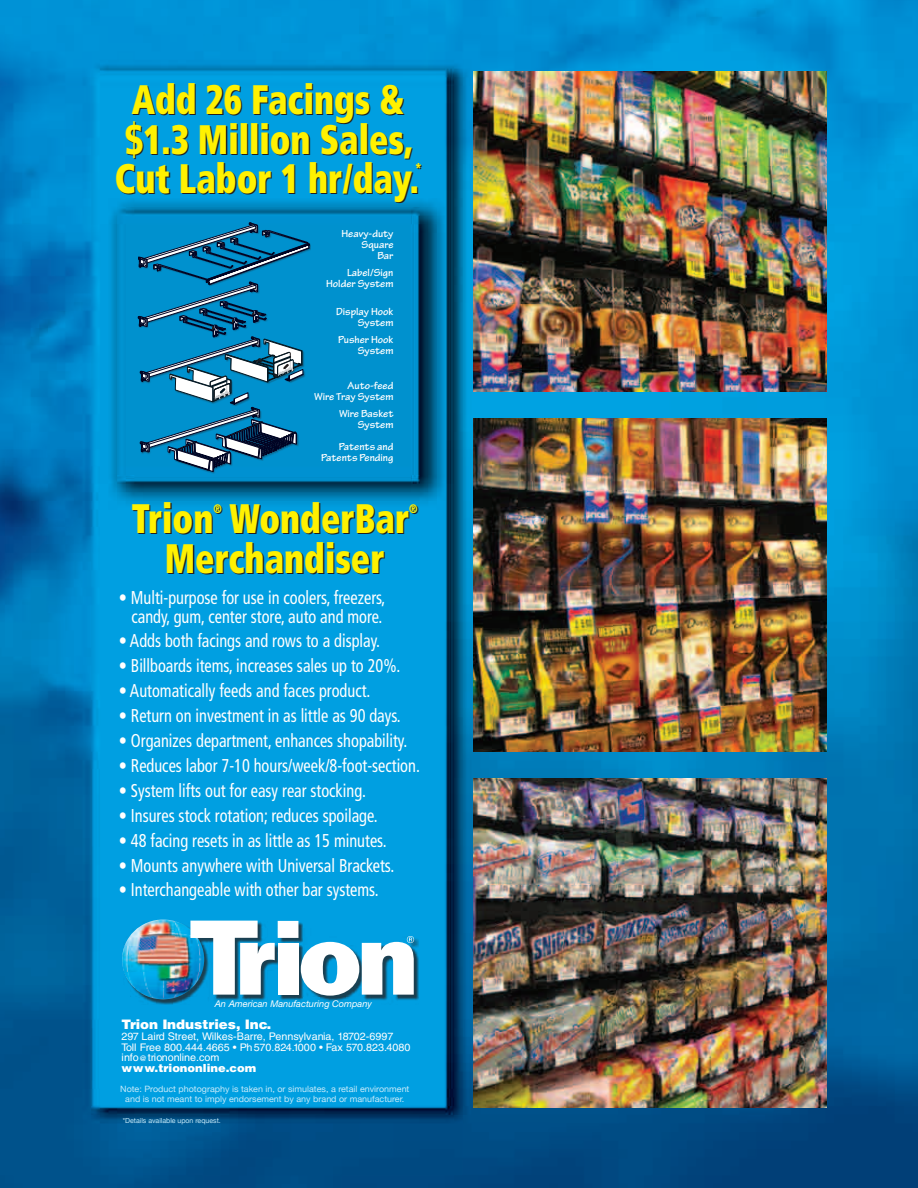
<style>
.page{position:relative;width:918px;height:1188px;background:#fff}
.page>*{position:absolute;margin:0;border:0;box-sizing:border-box;transform-origin:0 0}
.t1{font:900 condensed 41.25px/39.8px "Frutiger";color:#fff101;text-align:center;scale:.85 1}
.t2{font:condensed 18.6px/18.6px "Frutiger";color:#fff;text-align:center;scale:.88 1}
.t3{font:900 condensed 14.7px "Frutiger";color:#fff101;scale:.85 1}
.t4{font:900 13.05px "Helvetica";color:#fff}
.t5{font:900 condensed 12.3px "Frutiger";color:#fff101;scale:.85 1}
.t6{font:900 11.1px "Helvetica";color:#fff}
.t7{font:700 10.95px/10.9px "Tekton Pro";color:#fff;text-align:right}
.t8{font:10.5px/10.8px "Helvetica";color:#fff}
.t9{font:italic 9.3px "Helvetica Neue";color:#fff}
.t10{font:8.7px/10.5px "Helvetica Neue";color:#c6eafa;text-align:center}
.t11{font:7.05px "Helvetica Neue";color:#c6eafa}
.s1{font-size:7.65px}
</style>
<div class="page">
<img style="left:0;top:0;width:918px;height:1188px">
<div style="left:123px;top:921px;width:296px;height:84px;background:#231f20;opacity:.75"></div>
<img style="left:122px;top:920px;width:82px;height:79px">
<svg style="left:190px;top:921px;width:85px;height:74px"></svg>
<div style="left:278px;top:921px;width:20px;height:17px;background:#fff"></div>
<div style="left:278px;top:943px;width:20px;height:52px;background:#fff"></div>
<svg style="left:301px;top:936px;width:113px;height:60px"></svg>
<img style="left:473px;top:779px;width:353px;height:328px">
<svg style="left:138px;top:223px;width:171px;height:249px;background:#1c85b6"></svg>
<img style="left:473px;top:72px;width:353px;height:320px">
<img style="left:473px;top:419px;width:353px;height:332px">
<p class="t1" style="left:115px;top:79px;width:359px">Add 26 Facings &amp; $1.3 Million Sales,<br>Cut Labor 1 hr/day.</p>
<p class="t3" style="left:415px;top:160px;width:9px">*</p>
<p class="t7" style="left:341px;top:228px;width:54px">Heavy-duty<br>Square<br>Bar</p>
<p class="t7" style="left:326px;top:268px;width:69px">Label/Sign<br>Holder System</p>
<p class="t7" style="left:336px;top:307px;width:59px">Display Hook<br>System</p>
<p class="t7" style="left:338px;top:335px;width:57px">Pusher Hook<br>System</p>
<p class="t7" style="left:314px;top:380px;width:81px">Auto-feed<br>Wire Tray System</p>
<p class="t7" style="left:339px;top:408px;width:56px">Wire Basket<br>System</p>
<p class="t7" style="left:321px;top:441px;width:74px">Patents and<br>Patents Pending</p>
<p class="t1" style="left:132px;top:499px;width:328px">Trion WonderBar</p>
<p class="t5" style="left:213px;top:501px;width:11px">®</p>
<p class="t5" style="left:409px;top:501px;width:11px">®</p>
<p class="t1" style="left:165px;top:539px;width:260px">Merchandiser</p>
<p class="t2" style="left:119px;top:588px;width:305px">• Multi-purpose for use in coolers, freezers, candy, gum, center store, auto and more.</p>
<p class="t2" style="left:119px;top:632px;width:298px">• Adds both facings and rows to a display.</p>
<p class="t2" style="left:119px;top:657px;width:322px">• Billboards items, increases sales up to 20%.</p>
<p class="t2" style="left:119px;top:682px;width:287px">• Automatically feeds and faces product.</p>
<p class="t2" style="left:119px;top:707px;width:322px">• Return on investment in as little as 90 days.</p>
<p class="t2" style="left:119px;top:731px;width:329px">• Organizes department, enhances shopability.</p>
<p class="t2" style="left:119px;top:756px;width:344px">• Reduces labor 7-10 hours/week/8-foot-section.</p>
<p class="t2" style="left:119px;top:781px;width:283px">• System lifts out for easy rear stocking.</p>
<p class="t2" style="left:119px;top:806px;width:296px">• Insures stock rotation; reduces spoilage.</p>
<p class="t2" style="left:119px;top:831px;width:306px">• 48 facing resets in as little as 15 minutes.</p>
<p class="t2" style="left:119px;top:856px;width:315px">• Mounts anywhere with Universal Brackets.</p>
<p class="t2" style="left:119px;top:881px;width:297px">• Interchangeable with other bar systems.</p>
<p class="t9" style="left:215px;top:998px;width:159px">An American Manufacturing Company</p>
<p class="t4" style="left:122px;top:1016px;width:151px">Trion Industries, Inc.</p>
<p class="t8" style="left:122px;top:1031px;width:290px">297 Laird Street, Wilkes-Barre, Pennsylvania, 18702-6997<br>Toll Free 800.444.4665 • Ph570.824.1000 • Fax 570.823.4080 info<span class="s1">@</span>triononline.com</p>
<p class="t6" style="left:122px;top:1061px;width:136px">www.triononline.com</p>
<p class="t10" style="left:120px;top:1083px;width:291px">Note: Product photography is taken in, or simulates, a retail environment and is not meant to imply endorsement by any brand or manufacturer.</p>
<p class="t11" style="left:123px;top:1116px;width:100px">*Details available upon request.</p>
</div>
